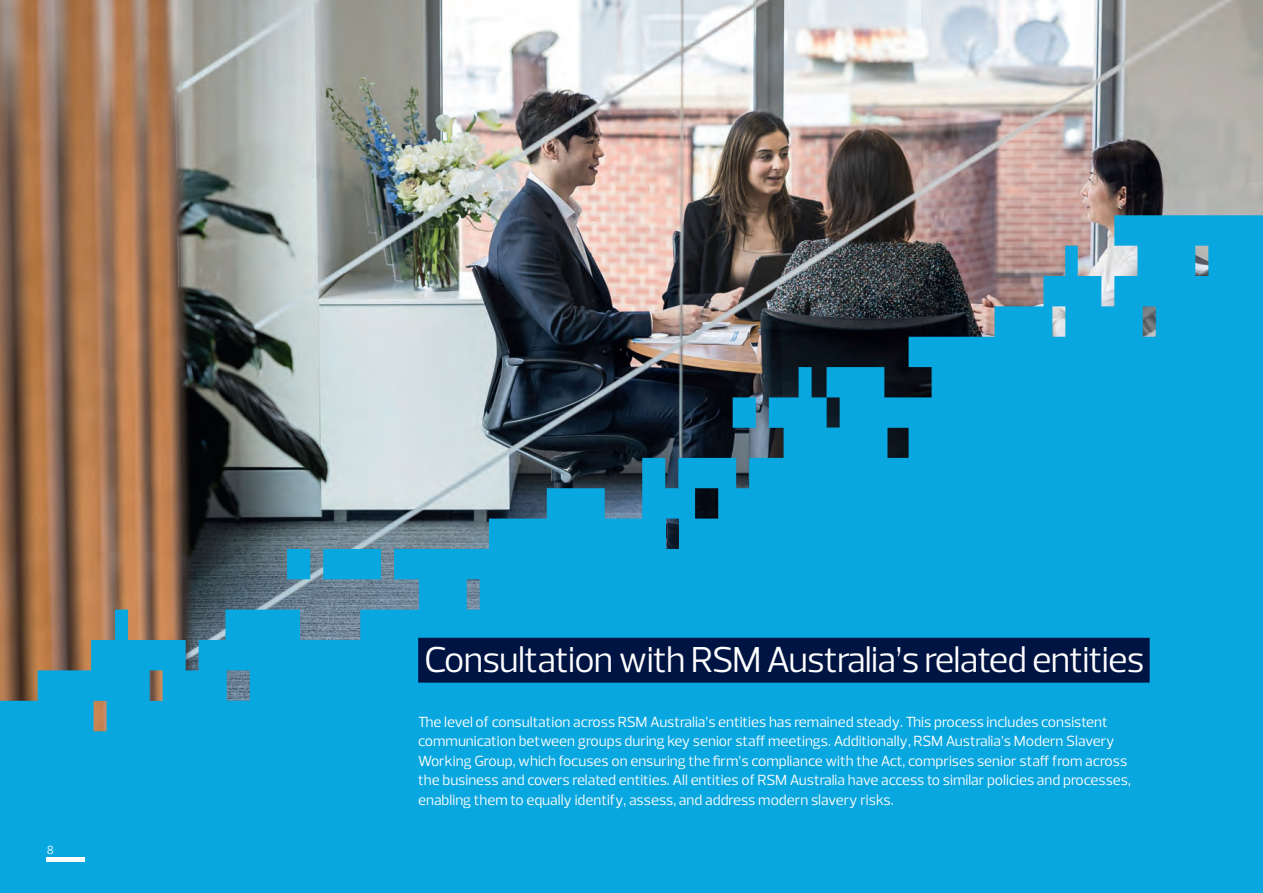
<style>
.page{position:relative;width:1263px;height:893px;background:#fff}
.page>*{position:absolute;margin:0;border:0;box-sizing:border-box;transform-origin:0 0}
.Blue_highlight_heading{font:36.75px "Prelo";letter-spacing:-.02em;color:#fff}
.Body{font:15px/19.5px "Prelo";color:#fff}
.t1{font:12px "Prelo";color:#fff}
</style>
<div class="page">
<img style="left:0;top:0;width:1263px;height:215px">
<img style="left:0;top:215px;width:1263px;height:678px">
<hr style="left:47px;top:857px;width:38px;height:4px;background:#fff">
<div style="left:418px;top:638px;width:732px;height:45px;background:#001443"></div>
<p class="t1" style="left:47px;top:842px;width:9px">8</p>
<p class="Blue_highlight_heading" style="left:424px;top:637px;width:722px">Consultation with RSM Australia’s related entities</p>
<p class="Body" style="left:418px;top:712px;width:714px">The level of consultation across RSM Australia’s entities has remained steady. This process includes consistent communication between groups during key senior staff meetings. Additionally, RSM Australia’s Modern Slavery Working Group, which focuses on ensuring the firm’s compliance with the Act, comprises senior staff from across the business and covers related entities. All entities of RSM Australia have access to similar policies and processes, enabling them to equally identify, assess, and address modern slavery risks.</p>
</div>
